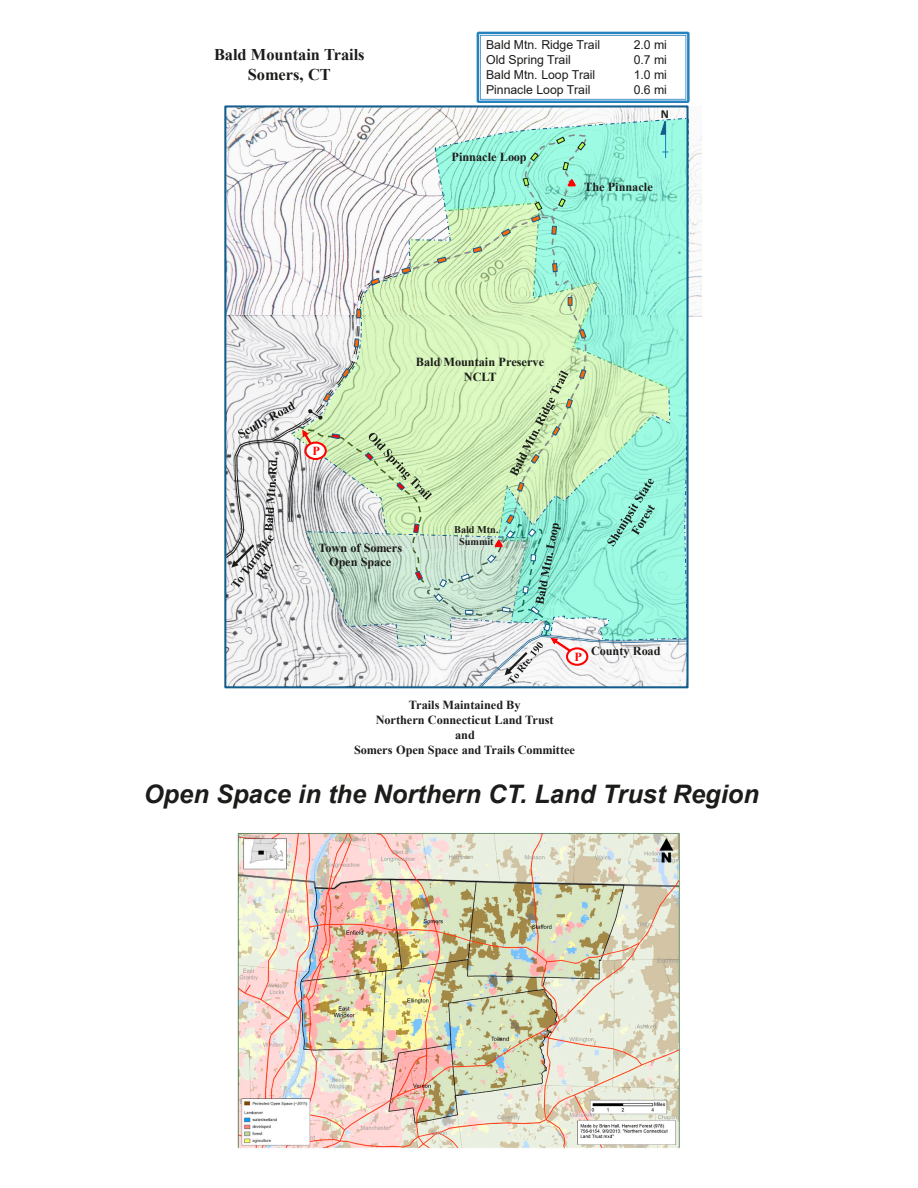
<style>
.page{position:relative;width:918px;height:1188px;background:#fff}
.page>*{position:absolute;margin:0;border:0;box-sizing:border-box;transform-origin:0 0}
.t1{font:italic 700 25.5px "Arial";color:#1c1c1a}
.t2{font:700 16.35px/19.6px "Times New Roman";color:#1c1c1a;text-align:center}
.t3{font:700 12.3px/14.7px "Times New Roman";color:#1c1c1a;text-align:center}
.t4{font:12.3px "Arial";letter-spacing:-.005em;color:#1c1c1a}
.t5{font:700 12.3px "Times New Roman";color:#f00}
.t6{font:700 12.3px "Calibri";color:#1c1c1a}
.t7{font:700 10.2px/12.3px "Times New Roman";color:#1c1c1a;text-align:center}
</style>
<div class="page">
<img style="left:237px;top:832px;width:443px;height:317px">
<img style="left:227px;top:108px;width:474px;height:208px">
<svg style="left:225px;top:120px;width:462px;height:568px"></svg>
<svg style="left:477px;top:32px;width:213px;height:71px"></svg>
<h2 class="t2" style="left:214px;top:44px;width:152px">Bald Mountain Trails<br>Somers, CT</h2>
<p class="t4" style="left:486px;top:37px;width:115px">Bald Mtn. Ridge Trail</p>
<p class="t4" style="left:634px;top:37px;width:35px">2.0 mi</p>
<p class="t4" style="left:486px;top:51px;width:86px">Old Spring Trail</p>
<p class="t4" style="left:634px;top:51px;width:35px">0.7 mi</p>
<p class="t4" style="left:486px;top:66px;width:111px">Bald Mtn. Loop Trail</p>
<p class="t4" style="left:634px;top:66px;width:35px">1.0 mi</p>
<p class="t4" style="left:486px;top:81px;width:106px">Pinnacle Loop Trail</p>
<p class="t4" style="left:634px;top:81px;width:35px">0.6 mi</p>
<p class="t3" style="left:452px;top:149px;width:77px">Pinnacle Loop</p>
<p class="t6" style="left:661px;top:106px;width:10px">N</p>
<p class="t3" style="left:584px;top:179px;width:70px">The Pinnacle</p>
<p class="t5" style="left:313px;top:442px;width:9px">P</p>
<p class="t3" style="left:416px;top:354px;width:130px">Bald Mountain Preserve<br>NCLT</p>
<p class="t3" style="left:318px;top:540px;width:85px">Town of Somers<br>Open Space</p>
<p class="t7" style="left:454px;top:523px;width:46px">Bald Mtn.<br>Summit</p>
<p class="t5" style="left:574px;top:648px;width:9px">P</p>
<p class="t3" style="left:591px;top:643px;width:71px">County Road</p>
<p class="t3" style="left:354px;top:697px;width:222px">Trails Maintained By<br>Northern Connecticut Land Trust<br>and<br>Somers Open Space and Trails Committee</p>
<h1 class="t1" style="left:144px;top:777px;width:617px">Open Space in the Northern CT. Land Trust Region</h1>
</div>
